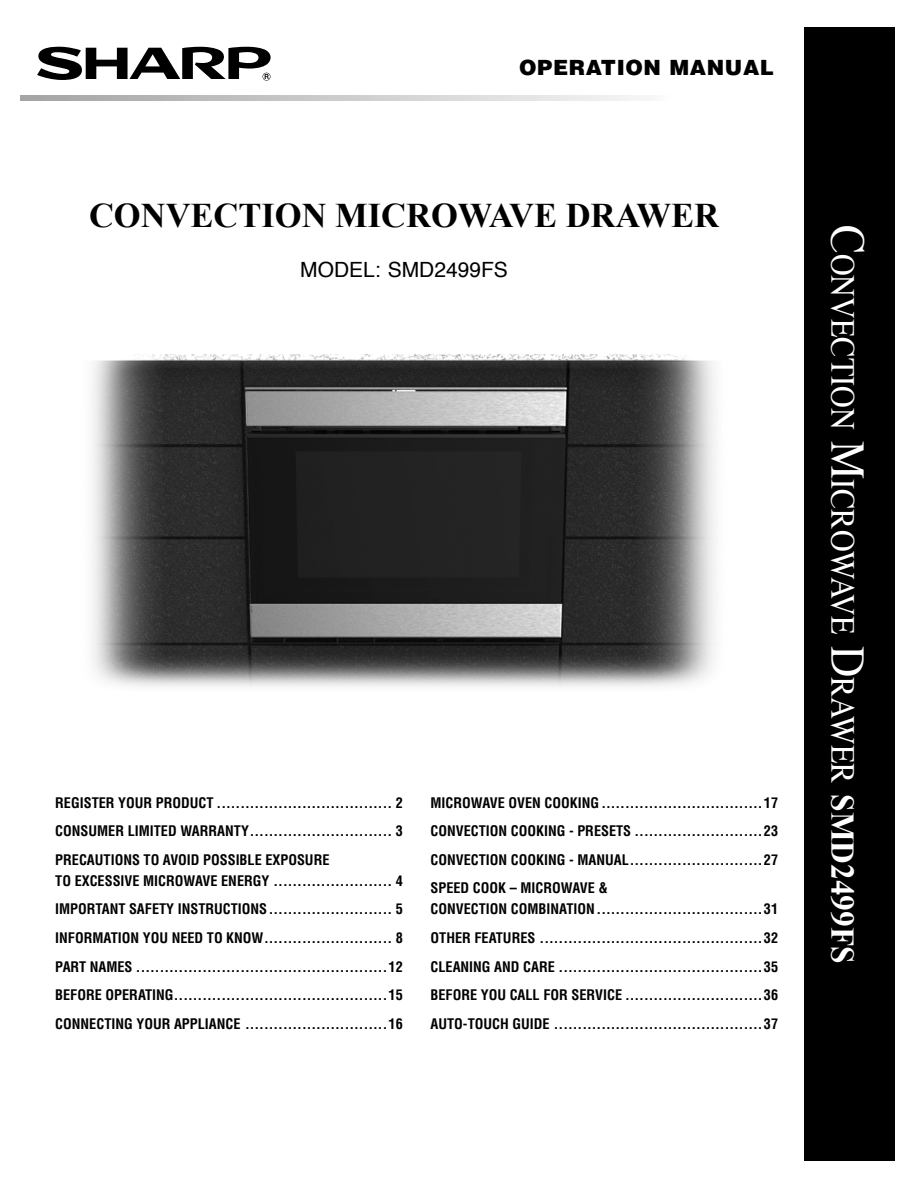
<style>
.page{position:relative;width:918px;height:1188px;background:#fff}
.page>*{position:absolute;margin:0;border:0;box-sizing:border-box;transform-origin:0 0}
.t1{font:700 34.5px "Times New Roman";color:#000}
.t2{font:33.6px "Times";color:#fff;scale:.9 1}
.t3{font:900 21px "Helvetica";letter-spacing:.03em;color:#000}
.t4{font:21px "Helvetica";color:#000}
.t5{font:700 condensed 14.25px/28.5px "Helvetica";color:#000;text-align:justify}
.s1{font-size:48px}
.s2{font-family:"Times New Roman";font-weight:700;font-size:33px}
</style>
<div class="page">
<svg style="left:37px;top:46px;width:234px;height:35px"></svg>
<svg style="left:20px;top:95px;width:611px;height:6px;background:#cacaca"></svg>
<div style="left:804px;top:27px;width:91px;height:1134px;background:#000"></div>
<img style="left:92px;top:354px;width:624px;height:333px">
<h3 class="t3" style="left:519px;top:54px;width:256px">OPERATION MANUAL</h3>
<h1 class="t1" style="left:89px;top:192px;width:632px">CONVECTION MICROWAVE DRAWER</h1>
<h3 class="t4" style="left:300px;top:253px;width:209px">MODEL: SMD2499FS</h3>
<p class="t5" style="left:55px;top:788px;width:349px">REGISTER YOUR PRODUCT ..................................... 2<br>CONSUMER LIMITED WARRANTY.............................. 3<br>PRECAUTIONS TO AVOID POSSIBLE EXPOSURE</p>
<p class="t5" style="left:55px;top:866px;width:349px">TO EXCESSIVE MICROWAVE ENERGY ......................... 4<br>IMPORTANT SAFETY INSTRUCTIONS.......................... 5<br>INFORMATION YOU NEED TO KNOW........................... 8<br>PART NAMES .....................................................12<br>BEFORE OPERATING.............................................15<br>CONNECTING YOUR APPLIANCE ..............................16</p>
<p class="t5" style="left:431px;top:788px;width:349px">MICROWAVE OVEN COOKING..................................17<br>CONVECTION COOKING - PRESETS ...........................23<br>CONVECTION COOKING - MANUAL............................27<br>SPEED COOK – MICROWAVE &amp;</p>
<p class="t5" style="left:431px;top:895px;width:349px">CONVECTION COMBINATION...................................31<br>OTHER FEATURES ...............................................32<br>CLEANING AND CARE ...........................................35<br>BEFORE YOU CALL FOR SERVICE .............................36<br>AUTO-TOUCH GUIDE ............................................37</p>
<h2 class="t2" style="left:874px;top:225px;width:822px;rotate:90deg"><span class="s1">C</span>onvection <span class="s1">M</span>icrowave <span class="s1">D</span>rawer <span class="s2">SMD2499FS</span></h2>
</div>
